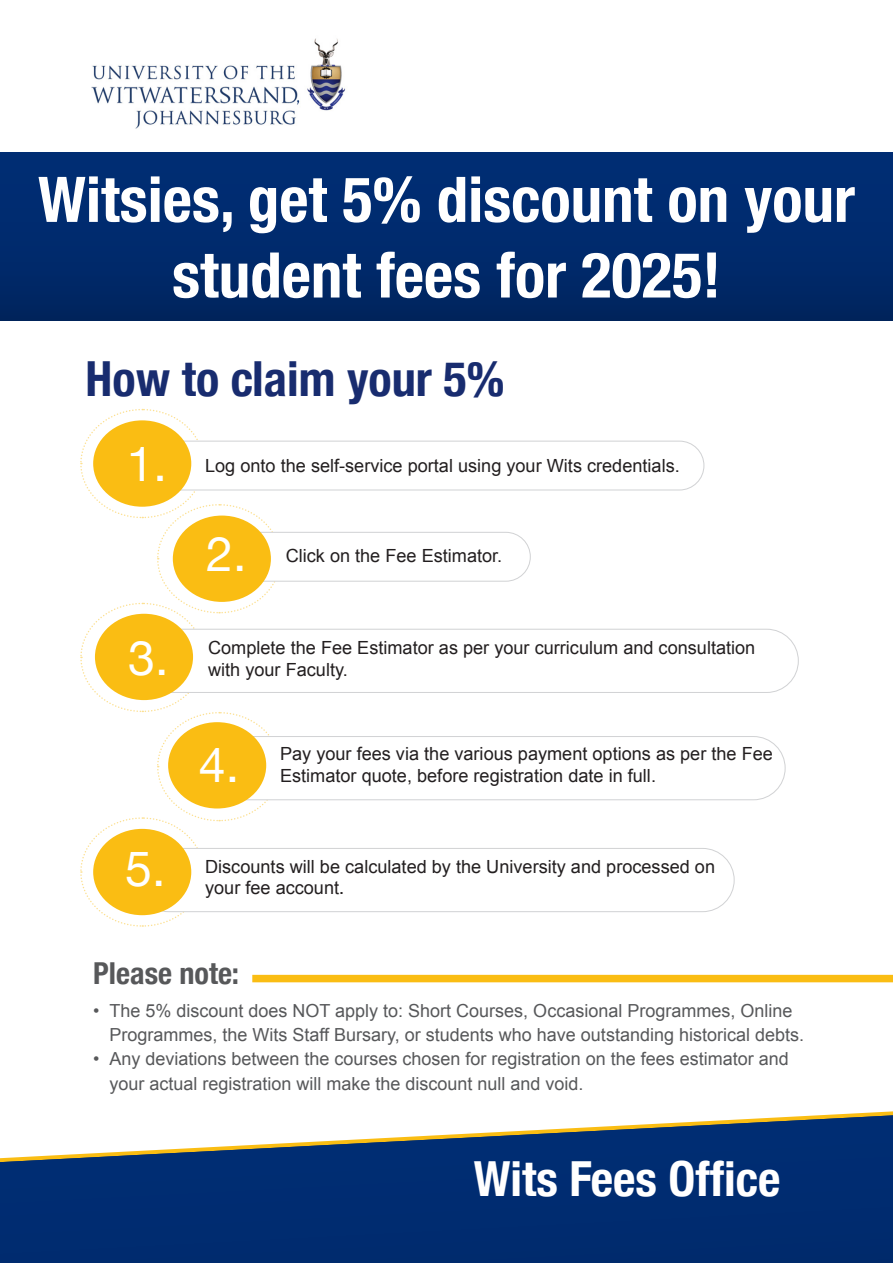
<style>
.page{position:relative;width:893px;height:1263px;background:#fff}
.page>*{position:absolute;margin:0;border:0;box-sizing:border-box;transform-origin:0 0}
.t1{font:700 condensed 63px/75.6px "Helvetica Neue";color:#fff;text-align:center}
.t2{font:700 condensed 48.3px "Helvetica Neue";color:#182c6f}
.t3{font:700 condensed 48.3px "Helvetica Neue";color:#fff}
.t4{font:48.3px "Helvetica Neue";color:#fff}
.t5{font:700 condensed 30.15px "Helvetica Neue";color:#57585a}
.t6{font:18.15px/21.8px "Arial";color:#231f20}
.t7{font:18px/24.2px "Arial";color:#57585a}
.s1{font-family:"Helvetica Neue"}
</style>
<div class="page">
<svg style="left:80px;top:408px;width:202px;height:519px"></svg>
<img style="left:91px;top:38px;width:255px;height:91px">
<svg style="left:0;top:1115px;width:893px;height:148px;background:#284b81"></svg>
<div style="left:137px;top:848px;width:597px;height:64px;background:#fff;border-radius:32px"></div>
<div style="left:137px;top:848px;width:598px;height:64px;border:1px solid #d1d2d4;border-radius:32px"></div>
<div style="left:213px;top:736px;width:572px;height:64px;background:#fff;border-radius:32px"></div>
<div style="left:213px;top:736px;width:573px;height:64px;border:1px solid #d1d2d4;border-radius:32px"></div>
<div style="left:141px;top:629px;width:657px;height:63px;background:#fff;border-radius:32px"></div>
<div style="left:141px;top:629px;width:658px;height:64px;border:1px solid #d1d2d4;border-radius:32px"></div>
<div style="left:214px;top:532px;width:316px;height:49px;background:#fff;border-radius:24px"></div>
<div style="left:214px;top:532px;width:317px;height:50px;border:1px solid #d1d2d4;border-radius:24px"></div>
<div style="left:112px;top:441px;width:592px;height:49px;background:#fff;border-radius:24px"></div>
<div style="left:112px;top:441px;width:592px;height:49px;border:1px solid #d1d2d4;border-radius:24px"></div>
<div style="left:168px;top:722px;width:98px;height:86px;background:#fabd13;border-radius:50%"></div>
<div style="left:95px;top:614px;width:98px;height:86px;background:#fabd13;border-radius:50%"></div>
<div style="left:173px;top:516px;width:98px;height:86px;background:#fabd13;border-radius:50%"></div>
<div style="left:93px;top:420px;width:98px;height:87px;background:#fabd13;border-radius:50%"></div>
<div style="left:0;top:152px;width:893px;height:169px;background:linear-gradient(to bottom,#002f77,#002561)"></div>
<div style="left:93px;top:829px;width:98px;height:86px;background:#fabd13;border-radius:50%"></div>
<div style="left:252px;top:975px;width:641px;height:7px;background:#fabd13"></div>
<p class="t1" style="left:38px;top:157px;width:818px">Witsies, get 5% discount on your student fees for 2025!</p>
<p class="t2" style="left:86px;top:338px;width:420px">How to claim your 5%</p>
<p class="t4" style="left:127px;top:429px;width:42px">1.</p>
<p class="t6" style="left:205px;top:454px;width:476px">Log onto the self-service portal using your Wits credentials.</p>
<p class="t4" style="left:206px;top:519px;width:42px">2.</p>
<p class="t6" style="left:286px;top:545px;width:218px">Click on the Fee Estimator.</p>
<p class="t4" style="left:128px;top:623px;width:42px">3.</p>
<p class="t6" style="left:208px;top:637px;width:549px">Complete the Fee Estimator as per your curriculum and consultation with your Faculty.</p>
<p class="t4" style="left:125px;top:834px;width:42px">5.</p>
<p class="t4" style="left:199px;top:730px;width:42px">4.</p>
<p class="t6" style="left:280px;top:743px;width:494px">Pay your fees via the various payment options as per the Fee<br>Estimator quote, before registration date in full.</p>
<p class="t6" style="left:205px;top:855px;width:511px">Discounts will be calculated by the University and processed on your fee account<span class="s1">.</span></p>
<p class="t5" style="left:93px;top:948px;width:147px">Please note:</p>
<p class="t7" style="left:109px;top:999px;width:696px;text-indent:-16px">• The 5% discount does NOT apply to: Short Courses, Occasional Programmes, Online<br>Programmes, the Wits Staff Bursary, or students who have outstanding historical debts.</p>
<p class="t7" style="left:109px;top:1047px;width:681px;text-indent:-16px">• Any deviations between the courses chosen for registration on the fees estimator and your actual registration will make the discount null and void.</p>
<p class="t3" style="left:474px;top:1139px;width:308px">Wits Fees Office</p>
</div>
